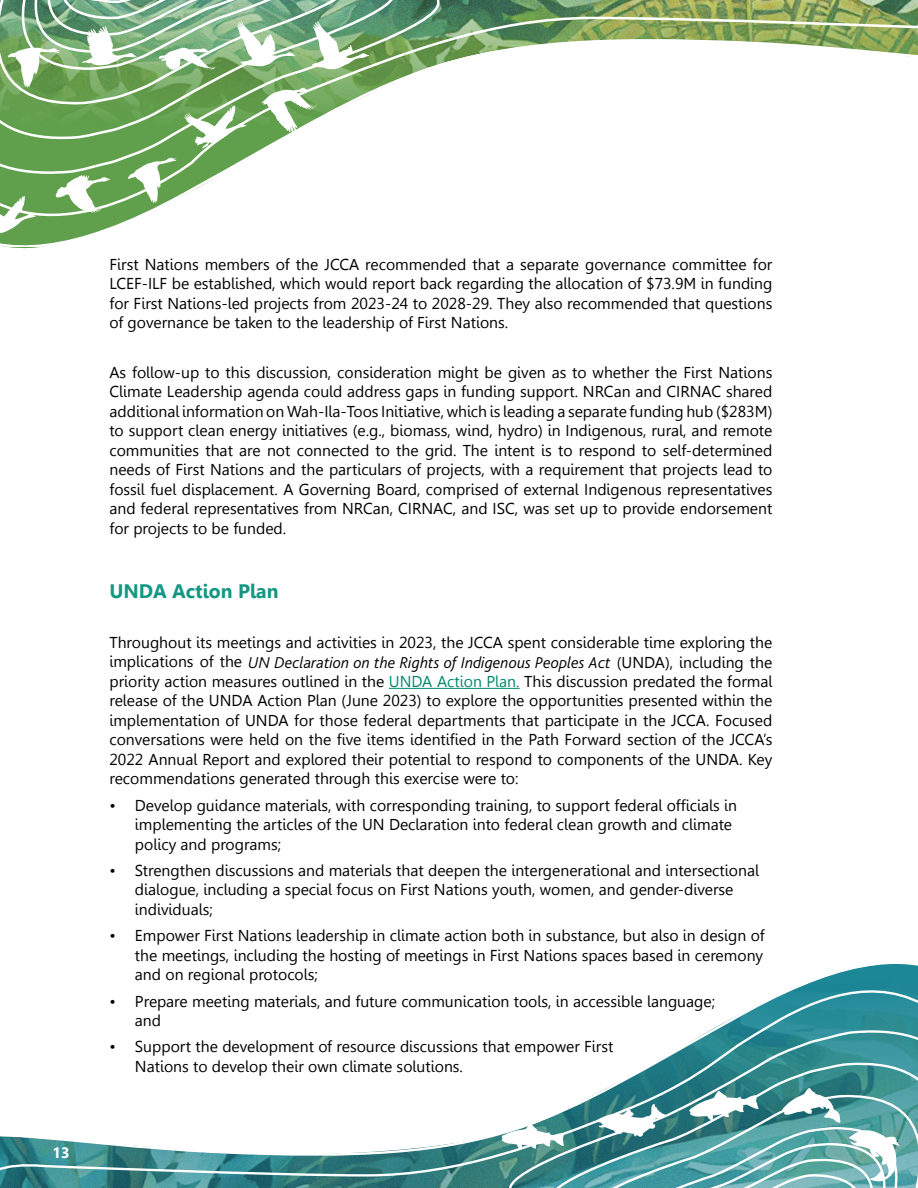
<style>
.page{position:relative;width:918px;height:1188px;background:#fff}
.page>*{position:absolute;margin:0;border:0;box-sizing:border-box;transform-origin:0 0}
.t1{font:700 19.5px "Leelawadee";color:#139782}
.t2{font:italic 300 16.5px "Bliss 2";color:#000}
.t3{font:15.75px/19.5px "Leelawadee";color:#000;text-align:justify}
.t4{font:700 15px "Leelawadee";color:#fff}
.s1{font-family:"Leelawadee";font-weight:400;font-style:normal;font-size:15.75px}
.s2{color:#00886c}
</style>
<div class="page">
<svg style="left:0;top:963px;width:918px;height:225px"></svg>
<svg style="left:0;top:0;width:918px;height:247px"></svg>
<svg style="left:237px;top:21px;width:58px;height:46px"></svg>
<svg style="left:261px;top:88px;width:56px;height:45px"></svg>
<svg style="left:312px;top:21px;width:57px;height:49px"></svg>
<svg style="left:184px;top:105px;width:63px;height:43px"></svg>
<svg style="left:0;top:196px;width:36px;height:43px"></svg>
<svg style="left:159px;top:48px;width:57px;height:22px"></svg>
<svg style="left:82px;top:26px;width:55px;height:40px"></svg>
<svg style="left:128px;top:158px;width:48px;height:45px"></svg>
<svg style="left:8px;top:48px;width:52px;height:40px"></svg>
<svg style="left:56px;top:175px;width:55px;height:38px"></svg>
<svg style="left:782px;top:1088px;width:59px;height:35px"></svg>
<svg style="left:689px;top:1091px;width:70px;height:29px"></svg>
<svg style="left:501px;top:1124px;width:63px;height:25px"></svg>
<svg style="left:597px;top:1104px;width:68px;height:33px"></svg>
<svg style="left:849px;top:1130px;width:51px;height:52px"></svg>
<hr style="left:389px;top:688px;width:131px;height:1px;background:#00886c">
<p class="t4" style="left:52px;top:1144px;width:19px">13</p>
<p class="t3" style="left:109px;top:255px;width:665px">First Nations members of the JCCA recommended that a separate governance committee for LCEF-ILF be established, which would report back regarding the allocation of $73.9M in funding for First Nations-led projects from 2023-24 to 2028-29. They also recommended that questions of governance be taken to the leadership of First Nations.</p>
<p class="t3" style="left:109px;top:363px;width:665px">As follow-up to this discussion, consideration might be given as to whether the First Nations Climate Leadership agenda could address gaps in funding support. NRCan and CIRNAC shared additional information on Wah-Ila-Toos Initiative, which is leading a separate funding hub ($283M) to support clean energy initiatives (e.g., biomass, wind, hydro) in Indigenous, rural, and remote communities that are not connected to the grid. The intent is to respond to self-determined needs of First Nations and the particulars of projects, with a requirement that projects lead to fossil fuel displacement. A Governing Board, comprised of external Indigenous representatives and federal representatives from NRCan, CIRNAC, and ISC, was set up to provide endorsement for projects to be funded.</p>
<p class="t1" style="left:109px;top:580px;width:171px">UNDA Action Plan</p>
<p class="t3" style="left:109px;top:633px;width:664px">Throughout its meetings and activities in 2023, the JCCA spent considerable time exploring the</p>
<p class="t2" style="left:109px;top:652px;width:665px"><span class="s1">implications of the</span> UN Declaration on the Rights of Indigenous Peoples Act <span class="s1">(UNDA), including the</span></p>
<p class="t3" style="left:109px;top:672px;width:665px">priority action measures outlined in the <span class="s2">UNDA Action Plan.</span> This discussion predated the formal release of the UNDA Action Plan (June 2023) to explore the opportunities presented within the implementation of UNDA for those federal departments that participate in the JCCA. Focused conversations were held on the five items identified in the Path Forward section of the JCCA’s 2022 Annual Report and explored their potential to respond to components of the UNDA. Key recommendations generated through this exercise were to:</p>
<p class="t3" style="left:135px;top:796px;width:604px;text-align:left;text-indent:-25px">• Develop guidance materials, with corresponding training, to support federal officials in implementing the articles of the UN Declaration into federal clean growth and climate policy and programs;</p>
<p class="t3" style="left:135px;top:861px;width:626px;text-align:left;text-indent:-25px">• Strengthen discussions and materials that deepen the intergenerational and intersectional dialogue, including a special focus on First Nations youth, women, and gender-diverse individuals;</p>
<p class="t3" style="left:135px;top:926px;width:631px;text-indent:-25px">• Empower First Nations leadership in climate action both in substance, but also in design of the meetings, including the hosting of meetings in First Nations spaces based in ceremony and on regional protocols;</p>
<p class="t3" style="left:135px;top:991px;width:582px;text-indent:-25px">• Prepare meeting materials, and future communication tools, in accessible language; and</p>
<p class="t3" style="left:135px;top:1037px;width:480px;text-indent:-25px">• Support the development of resource discussions that empower First<br>Nations to develop their own climate solutions.</p>
</div>
